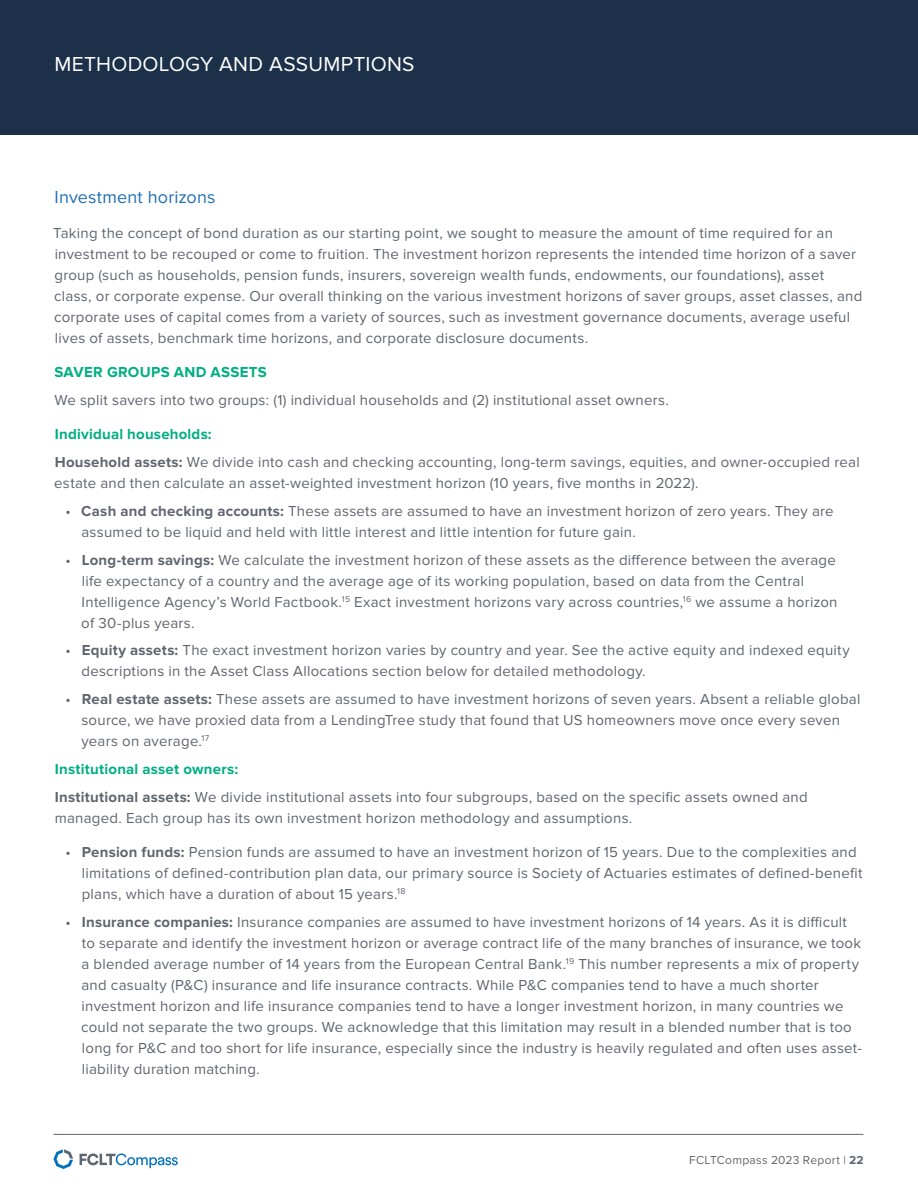
<style>
.page{position:relative;width:918px;height:1188px;background:#fff}
.page>*{position:absolute;margin:0;border:0;box-sizing:border-box;transform-origin:0 0}
.t1{font:21px "Proxima Nova";letter-spacing:.015em;color:#fff}
.t2{font:18px "Proxima Nova";letter-spacing:.01em;color:#2370b3}
.t3{font:15px/21px "Proxima Nova";letter-spacing:.015em;color:#5f6670}
.t4{font:700 15px "Proxima Nova";letter-spacing:.02em;color:#00af82}
.t5{font:12px "Proxima Nova";letter-spacing:.025em;color:#5f6670}
.s1{font-weight:700;color:#00af82}
.s2{font-weight:700}
</style>
<div class="page">
<hr style="left:53px;top:1134px;width:810px;height:1px;background:#5f6670">
<svg style="left:53px;top:1149px;width:20px;height:20px"></svg>
<svg style="left:80px;top:1153px;width:98px;height:15px"></svg>
<div style="left:0;top:0;width:918px;height:135px;background:#1c304a"></div>
<h1 class="t1" style="left:54px;top:52px;width:362px">METHODOLOGY AND ASSUMPTIONS</h1>
<p class="t2" style="left:55px;top:187px;width:162px">Investment horizons</p>
<p class="t3" style="left:53px;top:222px;width:811px">Taking the concept of bond duration as our starting point, we sought to measure the amount of time required for an investment to be recouped or come to fruition. The investment horizon represents the intended time horizon of a saver group (such as households, pension funds, insurers, sovereign wealth funds, endowments, our foundations), asset class, or corporate expense. Our overall thinking on the various investment horizons of saver groups, asset classes, and corporate uses of capital comes from a variety of sources, such as investment governance documents, average useful lives of assets, benchmark time horizons, and corporate disclosure documents.</p>
<p class="t4" style="left:54px;top:364px;width:214px">SAVER GROUPS AND ASSETS</p>
<p class="t3" style="left:54px;top:390px;width:616px">We split savers into two groups: (1) individual households and (2) institutional asset owners.</p>
<p class="t3" style="left:55px;top:421px;width:806px;line-height:27.8px"><span class="s1">Individual households:<br></span><span class="s2">Household assets:</span> We divide into cash and checking accounting, long-term savings, equities, and owner-occupied real</p>
<p class="t3" style="left:54px;top:473px;width:646px">estate and then calculate an asset-weighted investment horizon (10 years, five months in 2022).</p>
<p class="t3" style="left:81px;top:501px;width:754px;text-indent:-16px">• <span class="s2">Cash and checking accounts:</span> These assets are assumed to have an investment horizon of zero years. They are assumed to be liquid and held with little interest and little intention for future gain.</p>
<p class="t3" style="left:81px;top:549px;width:758px;text-indent:-16px">• <span class="s2">Long-term savings:</span> We calculate the investment horizon of these assets as the difference between the average life expectancy of a country and the average age of its working population, based on data from the Central Intelligence Agency’s World Factbook.<sup>15</sup> Exact investment horizons vary across countries,<sup>16</sup> we assume a horizon of 30-plus years.</p>
<p class="t3" style="left:81px;top:640px;width:770px;text-indent:-16px">• <span class="s2">Equity assets:</span> The exact investment horizon varies by country and year. See the active equity and indexed equity descriptions in the Asset Class Allocations section below for detailed methodology.</p>
<p class="t3" style="left:81px;top:689px;width:780px;text-indent:-16px">• <span class="s2">Real estate assets:</span> These assets are assumed to have investment horizons of seven years. Absent a reliable global source, we have proxied data from a LendingTree study that found that US homeowners move once every seven years on average.<sup>17</sup></p>
<p class="t3" style="left:55px;top:755px;width:755px;line-height:27.8px"><span class="s1">Institutional asset owners:<br></span><span class="s2">Institutional assets:</span> We divide institutional assets into four subgroups, based on the specific assets owned and</p>
<p class="t3" style="left:55px;top:807px;width:579px">managed. Each group has its own investment horizon methodology and assumptions.</p>
<p class="t3" style="left:82px;top:842px;width:782px;text-indent:-16px">• <span class="s2">Pension funds:</span> Pension funds are assumed to have an investment horizon of 15 years. Due to the complexities and limitations of defined-contribution plan data, our primary source is Society of Actuaries estimates of defined-benefit plans, which have a duration of about 15 years.<sup>18</sup></p>
<p class="t3" style="left:81px;top:912px;width:782px;text-indent:-16px">• <span class="s2">Insurance companies:</span> Insurance companies are assumed to have investment horizons of 14 years. As it is difficult to separate and identify the investment horizon or average contract life of the many branches of insurance, we took a blended average number of 14 years from the European Central Bank.<sup>19</sup> This number represents a mix of property and casualty (P&amp;C) insurance and life insurance contracts. While P&amp;C companies tend to have a much shorter investment horizon and life insurance companies tend to have a longer investment horizon, in many countries we could not separate the two groups. We acknowledge that this limitation may result in a blended number that is too long for P&amp;C and too short for life insurance, especially since the industry is heavily regulated and often uses asset&shy;liability duration matching.</p>
<p class="t5" style="left:689px;top:1153px;width:176px">FCLTCompass 2023 Report | <span class="s2">22</span></p>
</div>
